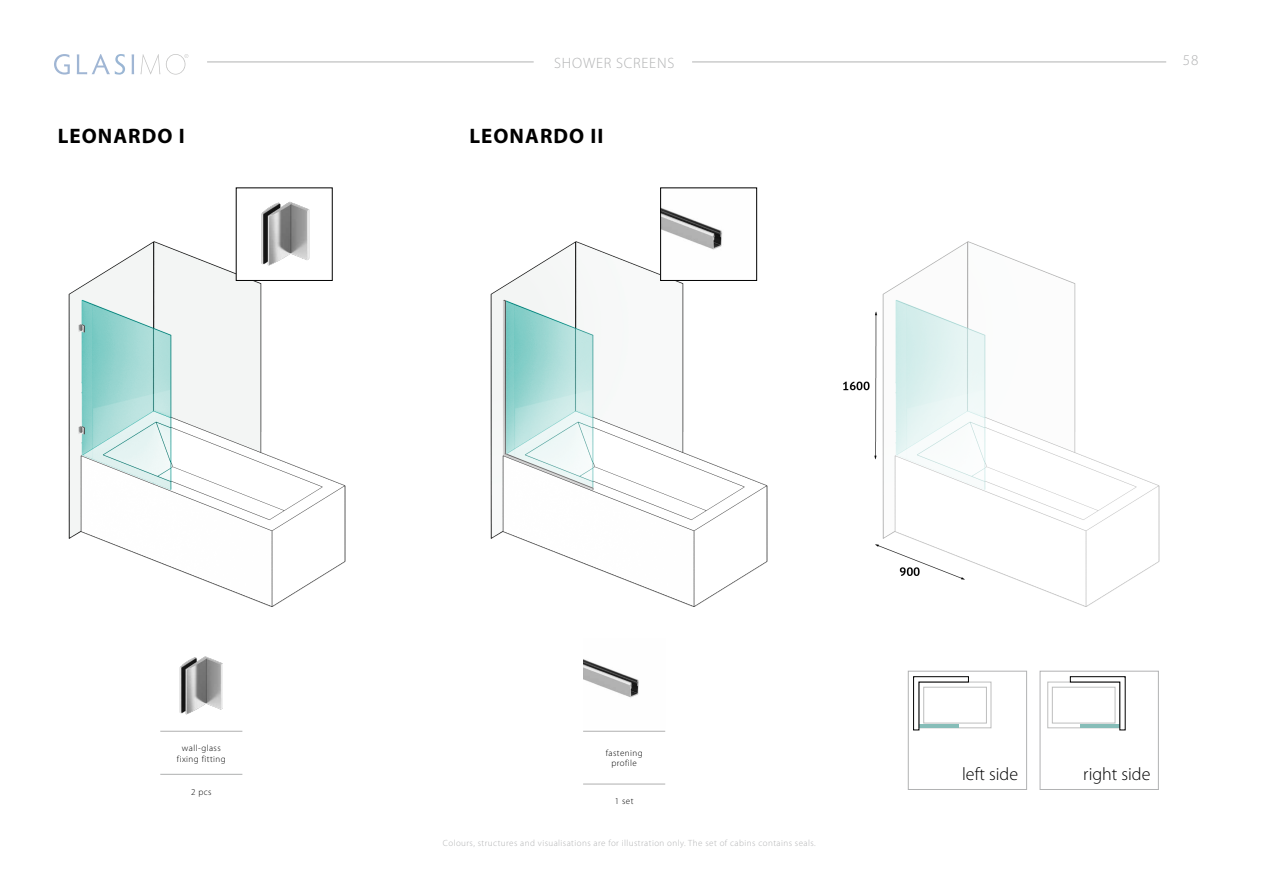
<style>
.page{position:relative;width:1263px;height:893px;background:#fff}
.page>*{position:absolute;margin:0;border:0;box-sizing:border-box;transform-origin:0 0}
.t1{font:700 21px "Myriad Pro";letter-spacing:.05em;color:#000}
.t2{font:300 18px "Myriad Pro";color:#000}
.t3{font:300 15px "Myriad Pro";letter-spacing:.05em;color:#b1b2b3}
.t4{font:300 9px "Myriad Pro";letter-spacing:.05em;color:#b1b2b3}
.t5{font:300 9px/10.8px "Myriad Pro";letter-spacing:.05em;color:#000;text-align:center}
</style>
<div class="page">
<svg style="left:77px;top:54px;width:48px;height:21px"></svg>
<svg style="left:132px;top:54px;width:2px;height:20px"></svg>
<svg style="left:141px;top:54px;width:19px;height:21px"></svg>
<svg style="left:54px;top:54px;width:16px;height:21px"></svg>
<svg style="left:166px;top:54px;width:22px;height:21px"></svg>
<hr style="left:160px;top:731px;width:82px;height:1px;background:#afb0b0">
<hr style="left:160px;top:774px;width:82px;height:1px;background:#afb0b0">
<img style="left:179px;top:656px;width:44px;height:59px">
<hr style="left:583px;top:731px;width:82px;height:1px;background:#afb0b0">
<hr style="left:583px;top:784px;width:82px;height:1px;background:#afb0b0">
<img style="left:583px;top:659px;width:56px;height:39px">
<img style="left:68px;top:199px;width:278px;height:408px">
<img style="left:490px;top:199px;width:278px;height:408px">
<img style="left:843px;top:241px;width:317px;height:366px">
<div style="left:908px;top:671px;width:119px;height:119px;border:1px solid #b1b2b3"></div>
<div style="left:1040px;top:671px;width:119px;height:119px;border:1px solid #b1b2b3"></div>
<svg style="left:913px;top:676px;width:79px;height:55px"></svg>
<svg style="left:1047px;top:676px;width:79px;height:55px"></svg>
<div style="left:236px;top:188px;width:96px;height:92px;background:#fff"></div>
<img style="left:261px;top:201px;width:49px;height:65px">
<img style="left:662px;top:199px;width:93px;height:80px">
<div style="left:660px;top:188px;width:97px;height:93px;border:1px solid #000"></div>
<hr style="left:692px;top:62px;width:474px;height:1px;background:#b1b2b3">
<hr style="left:207px;top:62px;width:327px;height:1px;background:#b1b2b3">
<h3 class="t3" style="left:554px;top:55px;width:122px">SHOWER SCREENS</h3>
<h1 class="t1" style="left:58px;top:122px;width:129px">LEONARDO I</h1>
<h1 class="t1" style="left:469px;top:122px;width:136px">LEONARDO II</h1>
<h3 class="t3" style="left:1183px;top:52px;width:17px">58</h3>
<p class="t5" style="left:177px;top:742px;width:50px">wall-glass fixing fitting</p>
<p class="t5" style="left:191px;top:786px;width:22px">2 pcs</p>
<p class="t5" style="left:606px;top:747px;width:38px">fastening profile</p>
<p class="t5" style="left:615px;top:796px;width:20px">1 set</p>
<p class="t4" style="left:443px;top:838px;width:374px">Colours, structures and visualisations are for illustration only. The set of cabins contains seals.</p>
<h2 class="t2" style="left:962px;top:764px;width:57px">left side</h2>
<h2 class="t2" style="left:1083px;top:764px;width:69px">right side</h2>
</div>
